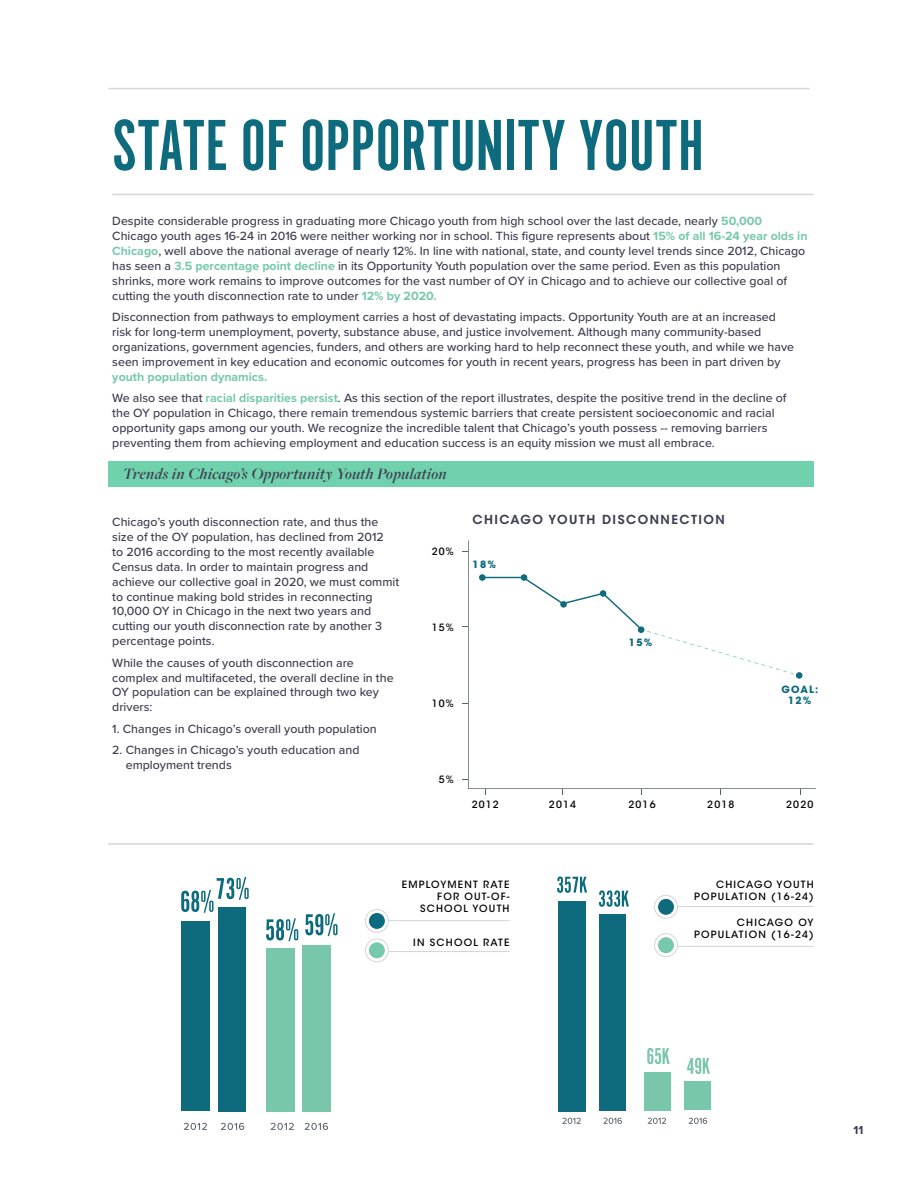
<style>
.page{position:relative;width:918px;height:1188px;background:#fff}
.page>*{position:absolute;margin:0;border:0;box-sizing:border-box;transform-origin:0 0}
.t1{font:75px "Alternate Got No 1 D";letter-spacing:.005em;color:#0d6b7d}
.t2{font:italic 600 16.5px "Freight Big Pro";letter-spacing:.02em;color:#3d3d50}
.t3{font:500 12.3px/14.9px "Proxima Nova";color:#3d3d50}
.t4{font:600 12.3px "ITC Avant Garde Std";letter-spacing:.12em;color:#3d3d50}
.t5{font:700 12px "Proxima Nova";color:#3d3d50}
.t6{font:500 10.05px/12px "ITC Avant Garde Std";letter-spacing:.12em;color:#000;text-align:right}
.t7{font:700 10.05px/12px "ITC Avant Garde Std";letter-spacing:.12em;color:#0d6b7d;text-align:center}
.s1{font-weight:700;color:#77c8ac}
</style>
<div class="page">
<hr style="left:108px;top:843px;width:706px;height:2px;background:#d3d5d6">
<div style="left:108px;top:461px;width:706px;height:26px;background:#70d1ad"></div>
<hr style="left:108px;top:88px;width:702px;height:1px;background:#d3d5d6">
<hr style="left:112px;top:194px;width:702px;height:1px;background:#d3d5d6">
<svg style="left:562px;top:1118px;width:19px;height:6px"></svg>
<svg style="left:603px;top:1118px;width:19px;height:6px"></svg>
<svg style="left:648px;top:1118px;width:18px;height:6px"></svg>
<svg style="left:689px;top:1118px;width:18px;height:6px"></svg>
<div style="left:558px;top:901px;width:28px;height:210px;background:#0d6b7d"></div>
<div style="left:599px;top:914px;width:27px;height:197px;background:#0d6b7d"></div>
<div style="left:645px;top:1072px;width:26px;height:39px;background:#78c7ab"></div>
<div style="left:685px;top:1081px;width:26px;height:29px;background:#78c7ab"></div>
<svg style="left:557px;top:876px;width:30px;height:17px"></svg>
<svg style="left:599px;top:890px;width:30px;height:17px"></svg>
<svg style="left:647px;top:1048px;width:23px;height:16px"></svg>
<svg style="left:687px;top:1058px;width:23px;height:16px"></svg>
<div style="left:658px;top:899px;width:16px;height:16px;background:#0d6b7d;border-radius:50%"></div>
<div style="left:658px;top:937px;width:16px;height:16px;background:#77c8ac;border-radius:50%"></div>
<div style="left:654px;top:895px;width:24px;height:24px;border:1px solid #d3d5d6;border-radius:50%"></div>
<div style="left:654px;top:933px;width:24px;height:24px;border:1px solid #d3d5d6;border-radius:50%"></div>
<hr style="left:678px;top:906px;width:136px;height:1px;background:#d3d5d6">
<hr style="left:678px;top:946px;width:136px;height:1px;background:#d3d5d6">
<svg style="left:468px;top:541px;width:348px;height:248px"></svg>
<div style="left:479px;top:574px;width:7px;height:7px;background:#0f6b7d;border-radius:50%"></div>
<div style="left:521px;top:574px;width:6px;height:7px;background:#0f6b7d;border-radius:50%"></div>
<svg style="left:484px;top:577px;width:315px;height:99px"></svg>
<div style="left:796px;top:672px;width:7px;height:7px;background:#0f6b7d;border-radius:50%"></div>
<div style="left:638px;top:626px;width:6px;height:7px;background:#0f6b7d;border-radius:50%"></div>
<div style="left:181px;top:921px;width:29px;height:189px;background:#0d6b7d"></div>
<div style="left:218px;top:907px;width:28px;height:204px;background:#0d6b7d"></div>
<div style="left:267px;top:948px;width:28px;height:163px;background:#78c7ab"></div>
<div style="left:302px;top:945px;width:28px;height:166px;background:#78c7ab"></div>
<svg style="left:184px;top:1123px;width:23px;height:7px"></svg>
<svg style="left:221px;top:1123px;width:23px;height:7px"></svg>
<svg style="left:271px;top:1123px;width:23px;height:7px"></svg>
<svg style="left:305px;top:1123px;width:23px;height:7px"></svg>
<svg style="left:181px;top:877px;width:68px;height:36px"></svg>
<svg style="left:266px;top:918px;width:32px;height:23px"></svg>
<svg style="left:305px;top:913px;width:33px;height:23px"></svg>
<div style="left:369px;top:913px;width:16px;height:16px;background:#0d6b7d;border-radius:50%"></div>
<div style="left:369px;top:942px;width:16px;height:16px;background:#77c8ac;border-radius:50%"></div>
<div style="left:365px;top:909px;width:24px;height:24px;border:1px solid #d3d5d6;border-radius:50%"></div>
<div style="left:365px;top:939px;width:24px;height:23px;border:1px solid #d3d5d6;border-radius:50%"></div>
<hr style="left:389px;top:920px;width:121px;height:1px;background:#d3d5d6">
<hr style="left:389px;top:951px;width:121px;height:1px;background:#d3d5d6">
<h1 class="t1" style="left:112px;top:106px;width:593px">STATE OF OPPORTUNITY YOUTH</h1>
<p class="t3" style="left:112px;top:213px;width:697px">Despite considerable progress in graduating more Chicago youth from high school over the last decade, nearly <span class="s1">50,000<br></span>Chicago youth ages 16-24 in 2016 were neither working nor in school. This figure represents about <span class="s1">15% of all 16-24 year olds in Chicago</span>, well above the national average of nearly 12%. In line with national, state, and county level trends since 2012, Chicago has seen a <span class="s1">3.5 percentage point decline</span> in its Opportunity Youth population over the same period. Even as this population shrinks, more work remains to improve outcomes for the vast number of OY in Chicago and to achieve our collective goal of cutting the youth disconnection rate to under <span class="s1">12% by 2020.</span></p>
<p class="t3" style="left:112px;top:309px;width:683px">Disconnection from pathways to employment carries a host of devastating impacts. Opportunity Youth are at an increased risk for long-term unemployment, poverty, substance abuse, and justice involvement. Although many community-based organizations, government agencies, funders, and others are working hard to help reconnect these youth, and while we have seen improvement in key education and economic outcomes for youth in recent years, progress has been in part driven by</p>
<p class="t3" style="left:112px;top:365px;width:676px;line-height:21.6px"><span class="s1">youth population dynamics.<br></span>We also see that <span class="s1">racial disparities persist</span>. As this section of the report illustrates, despite the positive trend in the decline of</p>
<p class="t3" style="left:112px;top:405px;width:664px">the OY population in Chicago, there remain tremendous systemic barriers that create persistent socioeconomic and racial opportunity gaps among our youth. We recognize the incredible talent that Chicago’s youth possess -- removing barriers preventing them from achieving employment and education success is an equity mission we must all embrace.</p>
<h2 class="t2" style="left:123px;top:463px;width:325px">Trends in Chicago’s Opportunity Youth Population</h2>
<p class="t3" style="left:112px;top:514px;width:288px">Chicago’s youth disconnection rate, and thus the size of the OY population, has declined from 2012<br>to 2016 according to the most recently available Census data. In order to maintain progress and achieve our collective goal in 2020, we must commit to continue making bold strides in reconnecting 10,000 OY in Chicago in the next two years and cutting our youth disconnection rate by another 3 percentage points.</p>
<p class="t3" style="left:112px;top:655px;width:283px">While the causes of youth disconnection are complex and multifaceted, the overall decline in the OY population can be explained through two key drivers:</p>
<p class="t3" style="left:112px;top:721px;width:266px">1. Changes in Chicago’s overall youth population</p>
<p class="t3" style="left:126px;top:743px;width:235px;text-indent:-13px">2. Changes in Chicago’s youth education and employment trends</p>
<p class="t6" style="left:432px;top:545px;width:24px">20%</p>
<p class="t6" style="left:432px;top:621px;width:24px">15%</p>
<p class="t6" style="left:432px;top:698px;width:24px">10%</p>
<p class="t6" style="left:439px;top:773px;width:17px">5%</p>
<p class="t4" style="left:472px;top:512px;width:254px">CHICAGO YOUTH DISCONNECTION</p>
<p class="t7" style="left:473px;top:559px;width:25px">18%</p>
<p class="t6" style="left:472px;top:799px;width:29px">2012</p>
<p class="t7" style="left:629px;top:636px;width:25px">15%</p>
<p class="t7" style="left:782px;top:683px;width:38px">GOAL:<br>12%</p>
<p class="t6" style="left:549px;top:799px;width:29px">2014</p>
<p class="t6" style="left:628px;top:799px;width:29px">2016</p>
<p class="t6" style="left:707px;top:799px;width:29px">2018</p>
<p class="t6" style="left:786px;top:799px;width:29px">2020</p>
<p class="t6" style="left:402px;top:878px;width:109px">EMPLOYMENT RATE<br>FOR OUT-OF-<br>SCHOOL YOUTH</p>
<p class="t6" style="left:413px;top:936px;width:98px">IN SCHOOL RATE</p>
<p class="t6" style="left:694px;top:878px;width:121px">CHICAGO YOUTH<br>POPULATION (16-24)</p>
<p class="t6" style="left:694px;top:916px;width:121px">CHICAGO OY<br>POPULATION (16-24)</p>
<p class="t5" style="left:854px;top:1122px;width:11px">11</p>
</div>
